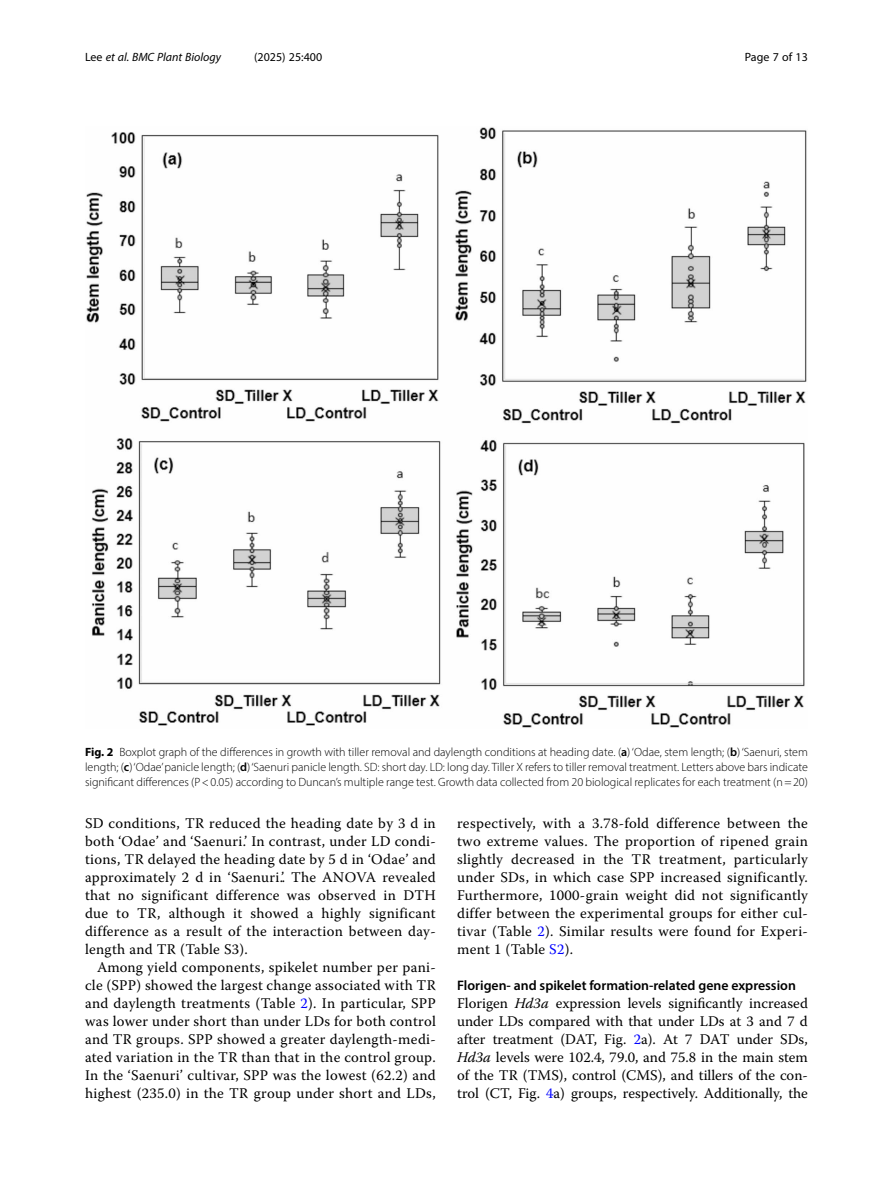
<style>
.page{position:relative;width:893px;height:1191px;background:#fff}
.page>*{position:absolute;margin:0;border:0;box-sizing:border-box;transform-origin:0 0}
.Body_Text_Indent{font:14.7px/18px "Warnock Pro";letter-spacing:.02em;color:#000;text-align:justify}
.Body_Text{font:14.7px/18px "Warnock Pro";letter-spacing:.01em;color:#000;text-align:justify}
.Head_2{font:600 13.8px "Myriad Pro";color:#000}
.Figure_Caption{font:300 12px/15px "Myriad Pro";color:#000;text-align:justify}
.t1{font:italic 12px "Myriad Pro";color:#000}
.t2{font:12px "Myriad Pro";color:#000}
.s1{font-style:normal}
.s2{font-weight:700}
.s3{font-weight:600}
.s4{color:#00f}
.s5{font-style:italic}
</style>
<div class="page">
<img style="left:86px;top:127px;width:721px;height:601px">
<p class="t1" style="left:85px;top:50px;width:138px"><span class="s1">Lee</span> et al. BMC Plant Biology</p>
<p class="t2" style="left:254px;top:50px;width:70px">(2025) 25:400</p>
<p class="t2" style="left:745px;top:50px;width:65px">Page 7 of 13</p>
<p class="Figure_Caption" style="left:85px;top:744px;width:724px"><span class="s2">Fig. 2</span> Boxplot graph of the differences in growth with tiller removal and daylength conditions at heading date. (<span class="s3">a</span>) ‘Odae, stem length; (<span class="s3">b</span>) ‘Saenuri, stem length; (<span class="s3">c</span>) ‘Odae’ panicle length; (<span class="s3">d</span>) ‘Saenuri panicle length. SD: short day. LD: long day. Tiller X refers to tiller removal treatment. Letters above bars indicate significant differences (P&lt;0.05) according to Duncan’s multiple range test. Growth data collected from 20 biological replicates for each treatment (n=20)</p>
<p class="Body_Text" style="left:85px;top:814px;width:352px">SD conditions, TR reduced the heading date by 3 d in both ‘Odae’ and ‘Saenuri.’ In contrast, under LD condi&shy;tions, TR delayed the heading date by 5 d in ‘Odae’ and approximately 2 d in ‘Saenuri.’. The ANOVA revealed that no significant difference was observed in DTH due to TR, although it showed a highly significant difference as a result of the interaction between day&shy;length and TR (Table S3).</p>
<p class="Body_Text_Indent" style="left:85px;top:958px;width:352px;text-indent:12px">Among yield components, spikelet number per pani&shy;cle (SPP) showed the largest change associated with TR and daylength treatments (Table <span class="s4">2</span>). In particular, SPP was lower under short than under LDs for both control and TR groups. SPP showed a greater daylength-medi&shy;ated variation in the TR than that in the control group.<br>In the ‘Saenuri’ cultivar, SPP was the lowest (62.2) and highest (235.0) in the TR group under short and LDs,</p>
<p class="Body_Text_Indent" style="left:457px;top:814px;width:352px">respectively, with a 3.78-fold difference between the two extreme values. The proportion of ripened grain slightly decreased in the TR treatment, particularly under SDs, in which case SPP increased significantly.<br>Furthermore, 1000-grain weight did not significantly differ between the experimental groups for either cul&shy;tivar (Table <span class="s4">2</span>). Similar results were found for Experi&shy;ment 1 (Table <span class="s4">S2</span>).</p>
<p class="Head_2" style="left:457px;top:977px;width:340px">Florigen- and spikelet formation-related gene expression</p>
<p class="Body_Text" style="left:457px;top:994px;width:352px">Florigen <span class="s5">Hd3a</span> expression levels significantly increased under LDs compared with that under LDs at 3 and 7 d after treatment (DAT, Fig. <span class="s4">2</span>a). At 7 DAT under SDs, <span class="s5">Hd3a</span> levels were 102.4, 79.0, and 75.8 in the main stem of the TR (TMS), control (CMS), and tillers of the con&shy;trol (CT, Fig. <span class="s4">4</span>a) groups, respectively. Additionally, the</p>
</div>
